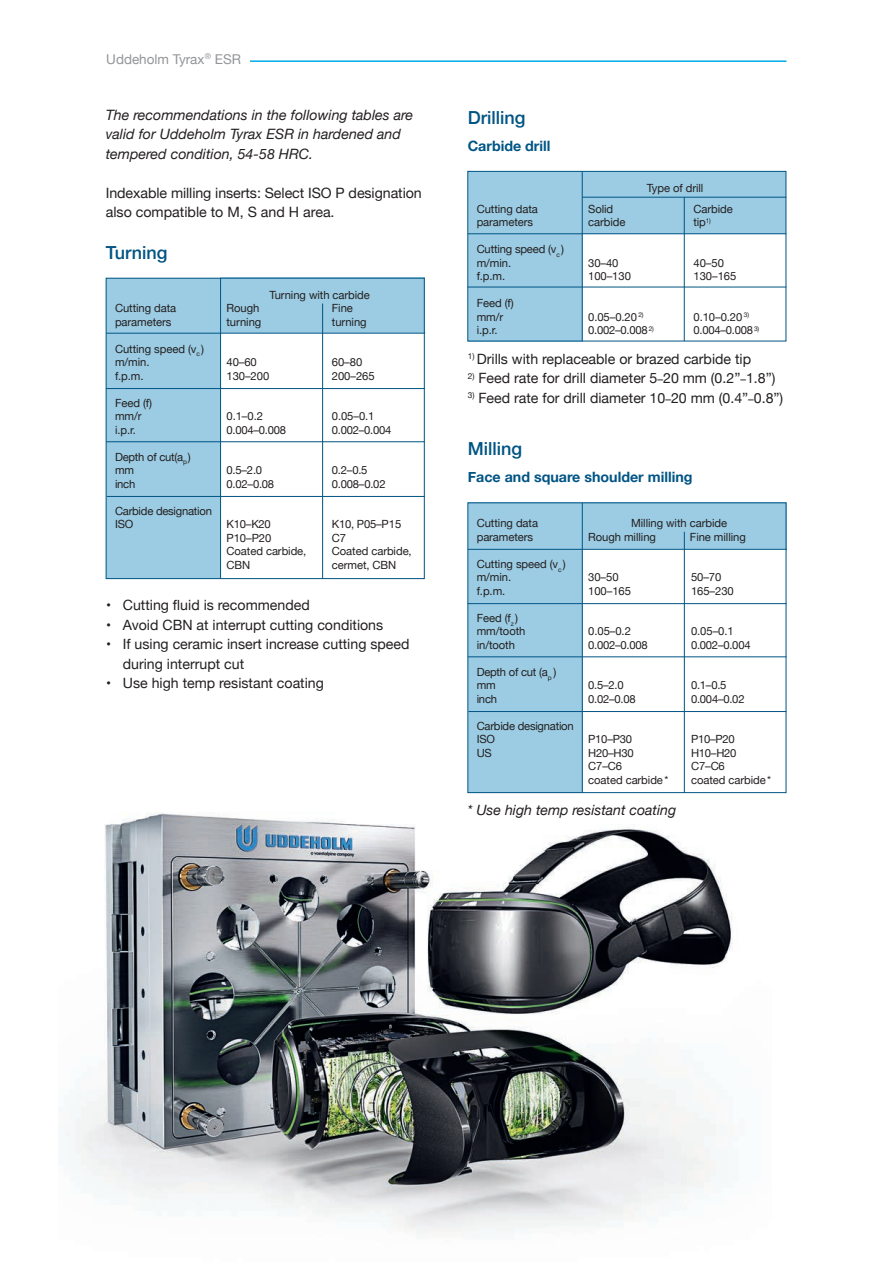
<style>
.page{position:relative;width:893px;height:1263px;background:#fff}
.page>*{position:absolute;margin:0;border:0;box-sizing:border-box;transform-origin:0 0}
.Brödtext{font:500 18px "Helvetica Neue";color:#005484}
.Brödtext-2{font:italic 14.25px/19.5px "Helvetica Neue";color:#231f20}
.Brödtext-3{font:14.25px/19.5px "Helvetica Neue";letter-spacing:-.005em;color:#231f20}
.Brödtext-4{font:700 14.25px "Helvetica Neue";color:#005484}
.Brödtext-5{font:14.1px "Helvetica Neue";color:#231f20}
.t1{font:italic 14.1px "Helvetica Neue";color:#231f20}
.t2{font:13.5px "Helvetica Neue";color:#939598}
.t3{font:11.25px "Helvetica Neue";letter-spacing:-.005em;color:#231f20}
.s1{font-size:11.25px}
</style>
<div class="page">
<hr style="left:250px;top:60px;width:536px;height:2px;background:#00abe7">
<img style="left:66px;top:813px;width:667px;height:421px">
<div style="left:582px;top:502px;width:204px;height:47px;background:#9bcce3"></div>
<div style="left:468px;top:503px;width:114px;height:290px;background:#9bcce3"></div>
<div style="left:467px;top:502px;width:319px;height:291px;border:1px solid #005484"></div>
<hr style="left:468px;top:549px;width:319px;height:1px;background:#005484">
<hr style="left:468px;top:603px;width:319px;height:1px;background:#005484">
<hr style="left:468px;top:657px;width:318px;height:1px;background:#005484">
<hr style="left:582px;top:503px;width:1px;height:290px;background:#005484">
<hr style="left:684px;top:532px;width:1px;height:261px;background:#005484">
<hr style="left:468px;top:711px;width:318px;height:1px;background:#005484">
<div style="left:220px;top:278px;width:205px;height:55px;background:#9bcce3"></div>
<div style="left:106px;top:278px;width:115px;height:301px;background:#9bcce3"></div>
<div style="left:106px;top:278px;width:319px;height:301px;border:1px solid #005484"></div>
<hr style="left:106px;top:333px;width:319px;height:1px;background:#005484">
<hr style="left:106px;top:388px;width:319px;height:1px;background:#005484">
<hr style="left:106px;top:441px;width:319px;height:1px;background:#005484">
<hr style="left:220px;top:278px;width:1px;height:300px;background:#005484">
<hr style="left:322px;top:303px;width:1px;height:276px;background:#005484">
<hr style="left:107px;top:496px;width:318px;height:1px;background:#005484">
<div style="left:567px;top:171px;width:219px;height:63px;background:#9bcce3"></div>
<div style="left:468px;top:171px;width:114px;height:170px;background:#9bcce3"></div>
<div style="left:467px;top:171px;width:319px;height:170px;border:1px solid #005484"></div>
<hr style="left:468px;top:234px;width:318px;height:1px;background:#005484">
<hr style="left:468px;top:287px;width:318px;height:1px;background:#005484">
<hr style="left:582px;top:171px;width:1px;height:170px;background:#005484">
<hr style="left:684px;top:197px;width:1px;height:144px;background:#005484">
<hr style="left:582px;top:197px;width:204px;height:1px;background:#005484">
<p class="t2" style="left:106px;top:49px;width:136px">Uddeholm Tyrax <sup>®</sup> ESR</p>
<p class="Brödtext-2" style="left:106px;top:106px;width:309px">The recommendations in the following tables are valid for Uddeholm Tyrax ESR in hardened and tempered condition, 54-58 HRC.</p>
<p class="Brödtext-3" style="left:106px;top:184px;width:318px">Indexable milling inserts: Select ISO P designation also compatible to M, S and H area.</p>
<p class="Brödtext" style="left:106px;top:239px;width:63px">Turning</p>
<p class="t3" style="left:269px;top:286px;width:102px">Turning with carbide</p>
<p class="t3" style="left:115px;top:300px;width:63px">Cutting data</p>
<p class="t3" style="left:226px;top:300px;width:34px">Rough</p>
<p class="t3" style="left:332px;top:300px;width:23px">Fine</p>
<p class="t3" style="left:115px;top:313px;width:58px">parameters</p>
<p class="t3" style="left:226px;top:313px;width:36px">turning</p>
<p class="t3" style="left:332px;top:313px;width:36px">turning</p>
<p class="t3" style="left:115px;top:340px;width:90px">Cutting speed (v<sub>c</sub> )</p>
<p class="t3" style="left:115px;top:354px;width:36px">m/min.</p>
<p class="t3" style="left:226px;top:354px;width:32px">40–60</p>
<p class="t3" style="left:332px;top:354px;width:32px">60–80</p>
<p class="t3" style="left:115px;top:367px;width:30px">f.p.m.</p>
<p class="t3" style="left:226px;top:367px;width:44px">130–200</p>
<p class="t3" style="left:332px;top:367px;width:44px">200–265</p>
<p class="t3" style="left:115px;top:394px;width:39px">Feed (f)</p>
<p class="t3" style="left:115px;top:408px;width:28px">mm/r</p>
<p class="t3" style="left:226px;top:408px;width:38px">0.1–0.2</p>
<p class="t3" style="left:332px;top:408px;width:44px">0.05–0.1</p>
<p class="t3" style="left:115px;top:421px;width:22px">i.p.r.</p>
<p class="t3" style="left:226px;top:421px;width:61px">0.004–0.008</p>
<p class="t3" style="left:332px;top:421px;width:61px">0.002–0.004</p>
<p class="t3" style="left:115px;top:448px;width:77px">Depth of cut(a<sub>p</sub> )</p>
<p class="t3" style="left:115px;top:462px;width:20px">mm</p>
<p class="t3" style="left:226px;top:462px;width:37px">0.5–2.0</p>
<p class="t3" style="left:332px;top:462px;width:37px">0.2–0.5</p>
<p class="t3" style="left:115px;top:475px;width:22px">inch</p>
<p class="t3" style="left:226px;top:475px;width:49px">0.02–0.08</p>
<p class="t3" style="left:332px;top:475px;width:55px">0.008–0.02</p>
<p class="t3" style="left:115px;top:502px;width:99px">Carbide designation</p>
<p class="t3" style="left:115px;top:516px;width:20px">ISO</p>
<p class="t3" style="left:226px;top:516px;width:46px">K10–K20</p>
<p class="t3" style="left:332px;top:516px;width:71px">K10, P05–P15</p>
<p class="t3" style="left:226px;top:529px;width:46px">P10–P20</p>
<p class="t3" style="left:332px;top:529px;width:16px">C7</p>
<p class="t3" style="left:226px;top:543px;width:81px">Coated carbide,</p>
<p class="t3" style="left:332px;top:543px;width:81px">Coated carbide,</p>
<p class="t3" style="left:226px;top:556px;width:25px">CBN</p>
<p class="t3" style="left:332px;top:556px;width:66px">cermet, CBN</p>
<p class="Brödtext-5" style="left:106px;top:595px;width:205px">• Cutting fluid is recommended</p>
<p class="Brödtext-5" style="left:106px;top:614px;width:278px">• Avoid CBN at interrupt cutting conditions</p>
<p class="Brödtext-5" style="left:106px;top:634px;width:305px">• If using ceramic insert increase cutting speed</p>
<p class="Brödtext-5" style="left:106px;top:653px;width:139px">• during interrupt cut</p>
<p class="Brödtext-5" style="left:106px;top:673px;width:219px">• Use high temp resistant coating</p>
<p class="Brödtext" style="left:468px;top:103px;width:59px">Drilling</p>
<p class="Brödtext-4" style="left:468px;top:134px;width:84px">Carbide drill</p>
<p class="t3" style="left:647px;top:180px;width:58px">Type of drill</p>
<p class="t3" style="left:477px;top:201px;width:63px">Cutting data</p>
<p class="t3" style="left:588px;top:201px;width:27px">Solid</p>
<p class="t3" style="left:693px;top:201px;width:41px">Carbide</p>
<p class="t3" style="left:477px;top:214px;width:58px">parameters</p>
<p class="t3" style="left:588px;top:214px;width:39px">carbide</p>
<p class="t3" style="left:693px;top:214px;width:19px">tip<sup>1)</sup></p>
<p class="t3" style="left:477px;top:241px;width:89px">Cutting speed (v<sub>c</sub> )</p>
<p class="t3" style="left:477px;top:255px;width:36px">m/min.</p>
<p class="t3" style="left:588px;top:255px;width:32px">30–40</p>
<p class="t3" style="left:693px;top:255px;width:32px">40–50</p>
<p class="t3" style="left:477px;top:268px;width:30px">f.p.m.</p>
<p class="t3" style="left:588px;top:268px;width:44px">100–130</p>
<p class="t3" style="left:693px;top:268px;width:44px">130–165</p>
<p class="t3" style="left:477px;top:295px;width:39px">Feed (f)</p>
<p class="t3" style="left:477px;top:309px;width:28px">mm/r</p>
<p class="t3" style="left:588px;top:309px;width:57px">0.05–0.20 <sup>2)</sup></p>
<p class="t3" style="left:693px;top:309px;width:57px">0.10–0.20 <sup>3)</sup></p>
<p class="t3" style="left:477px;top:322px;width:22px">i.p.r.</p>
<p class="t3" style="left:588px;top:322px;width:67px">0.002–0.008 <sup>2)</sup></p>
<p class="t3" style="left:693px;top:322px;width:67px">0.004–0.008 <sup>3)</sup></p>
<p class="Brödtext-5" style="left:468px;top:349px;width:285px"><sup>1)</sup> Drills with replaceable or brazed carbide tip</p>
<p class="Brödtext-5" style="left:468px;top:368px;width:309px"><sup>2)</sup> Feed rate for drill diameter 5<span class="s1">–</span>20 mm (0.2”<span class="s1">–</span>1.8”)</p>
<p class="Brödtext-5" style="left:468px;top:388px;width:317px"><sup>3)</sup> Feed rate for drill diameter 10<span class="s1">–</span>20 mm (0.4”<span class="s1">–</span>0.8”)</p>
<p class="Brödtext" style="left:468px;top:434px;width:56px">Milling</p>
<p class="Brödtext-4" style="left:468px;top:466px;width:226px">Face and square shoulder milling</p>
<p class="t3" style="left:477px;top:515px;width:63px">Cutting data</p>
<p class="t3" style="left:631px;top:515px;width:98px">Milling with carbide</p>
<p class="t3" style="left:477px;top:529px;width:58px">parameters</p>
<p class="t3" style="left:588px;top:529px;width:69px">Rough milling</p>
<p class="t3" style="left:690px;top:529px;width:57px">Fine milling</p>
<p class="t3" style="left:477px;top:556px;width:90px">Cutting speed (v<sub>c</sub> )</p>
<p class="t3" style="left:477px;top:569px;width:36px">m/min.</p>
<p class="t3" style="left:588px;top:569px;width:32px">30–50</p>
<p class="t3" style="left:691px;top:569px;width:32px">50–70</p>
<p class="t3" style="left:477px;top:583px;width:30px">f.p.m.</p>
<p class="t3" style="left:588px;top:583px;width:44px">100–165</p>
<p class="t3" style="left:691px;top:583px;width:44px">165–230</p>
<p class="t3" style="left:477px;top:610px;width:43px">Feed (f<sub>z</sub> )</p>
<p class="t3" style="left:477px;top:623px;width:50px">mm/tooth</p>
<p class="t3" style="left:588px;top:623px;width:44px">0.05–0.2</p>
<p class="t3" style="left:691px;top:623px;width:44px">0.05–0.1</p>
<p class="t3" style="left:477px;top:637px;width:40px">in/tooth</p>
<p class="t3" style="left:588px;top:637px;width:61px">0.002–0.008</p>
<p class="t3" style="left:691px;top:637px;width:61px">0.002–0.004</p>
<p class="t3" style="left:477px;top:664px;width:81px">Depth of cut (a<sub>p</sub> )</p>
<p class="t3" style="left:477px;top:677px;width:20px">mm</p>
<p class="t3" style="left:588px;top:677px;width:37px">0.5–2.0</p>
<p class="t3" style="left:691px;top:677px;width:37px">0.1–0.5</p>
<p class="t3" style="left:477px;top:691px;width:22px">inch</p>
<p class="t3" style="left:588px;top:691px;width:49px">0.02–0.08</p>
<p class="t3" style="left:691px;top:691px;width:55px">0.004–0.02</p>
<p class="t3" style="left:477px;top:718px;width:99px">Carbide designation</p>
<p class="t3" style="left:477px;top:731px;width:20px">ISO</p>
<p class="t3" style="left:588px;top:731px;width:45px">P10–P30</p>
<p class="t3" style="left:691px;top:731px;width:45px">P10–P20</p>
<p class="t3" style="left:477px;top:745px;width:17px">US</p>
<p class="t3" style="left:588px;top:745px;width:47px">H20–H30</p>
<p class="t3" style="left:691px;top:745px;width:47px">H10–H20</p>
<p class="t3" style="left:588px;top:758px;width:35px">C7–C6</p>
<p class="t3" style="left:691px;top:758px;width:35px">C7–C6</p>
<p class="t3" style="left:588px;top:772px;width:82px">coated carbide*</p>
<p class="t3" style="left:691px;top:772px;width:82px">coated carbide*</p>
<p class="t1" style="left:467px;top:800px;width:210px">* Use high temp resistant coating</p>
</div>
